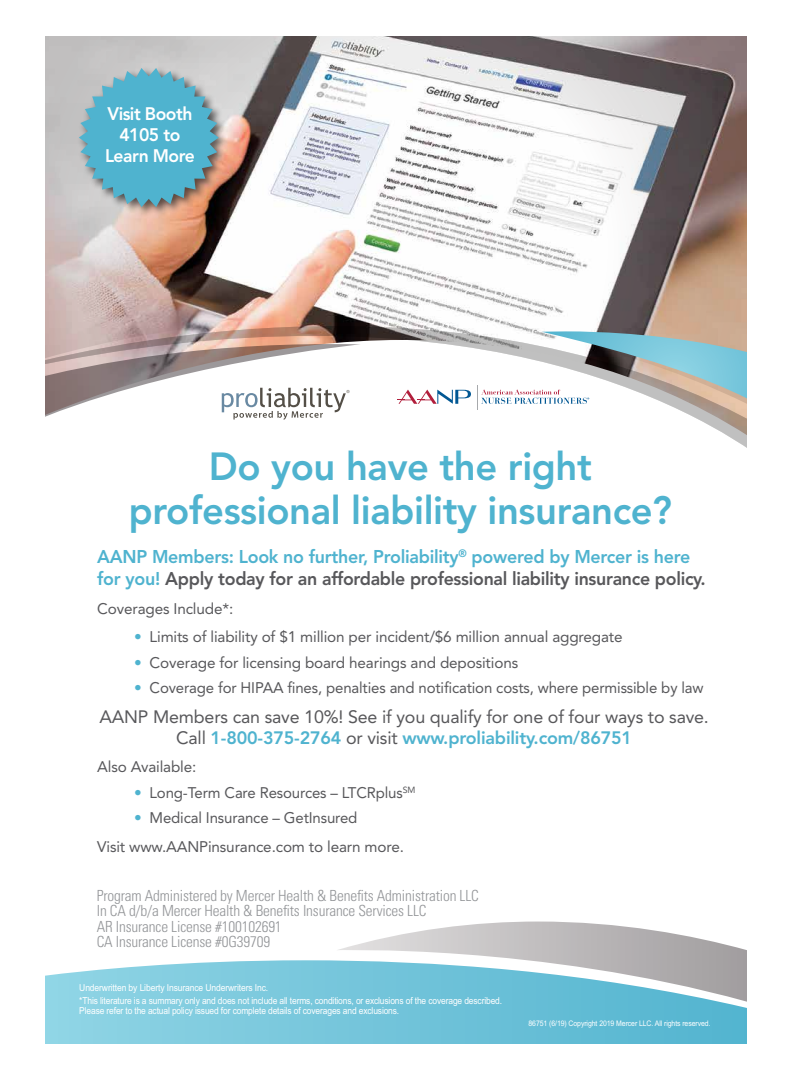
<style>
.page{position:relative;width:792px;height:1080px;background:#fff}
.page>*{position:absolute;margin:0;border:0;box-sizing:border-box;transform-origin:0 0}
.t1{font:800 38.9px/43.4px "Avenir LT Std";letter-spacing:-.01em;color:#4fb3cf;text-align:center}
.t2{font:800 18.4px/22.3px "Avenir LT Std";letter-spacing:-.015em;color:#4fb3cf}
.t3{font:800 18.1px/21.1px "Avenir LT Std";letter-spacing:-.03em;color:#fff;text-align:center}
.t4{font:17.9px/21.7px "Avenir LT Std";letter-spacing:-.01em;color:#58585b;text-align:center}
.t5{font:15.3px/28.1px "Avenir LT Std";letter-spacing:-.01em;color:#58585b}
.t6{font:300 condensed 15.3px/15.3px "Univers LT Std";letter-spacing:-.01em;color:#939598}
.t7{font:9.6px/12.8px "Arial MT Std";letter-spacing:-.015em;color:#fff;scale:.89 1}
.t8{font:9.6px "Arial MT Std";letter-spacing:-.015em;color:#fff;scale:.88 1}
.t9{font:7.7px "Arial MT Std";letter-spacing:-.01em;color:#fff;scale:.9 1}
.s1{color:#58585b}
.s2{color:#4fb3cf}
.s3{font-weight:800;color:#4fb3cf}
</style>
<div class="page">
<svg style="left:45px;top:960px;width:702px;height:84px;background:#7ac8dc"></svg>
<img style="left:45px;top:36px;width:702px;height:290px">
<svg style="left:336px;top:922px;width:411px;height:80px"></svg>
<svg style="left:45px;top:326px;width:702px;height:122px"></svg>
<svg style="left:45px;top:343px;width:316px;height:85px"></svg>
<svg style="left:397px;top:390px;width:74px;height:14px"></svg>
<svg style="left:477px;top:331px;width:270px;height:78px"></svg>
<div style="left:77px;top:66px;width:152px;height:151px;background:#000;opacity:.62"></div>
<svg style="left:79px;top:68px;width:140px;height:139px;background:#6fb1c2"></svg>
<p class="t3" style="left:105px;top:103px;width:91px">Visit Booth<br>4105 to<br>Learn More</p>
<h1 class="t1" style="left:129px;top:445px;width:545px">Do you have the right professional liability insurance?</h1>
<p class="t2" style="left:97px;top:546px;width:610px">AANP Members: Look no further, Proliability<sup>®</sup> powered by Mercer is here for you! <span class="s1">Apply today for an affordable professional liability insurance policy.</span></p>
<p class="t5" style="left:97px;top:594px;width:138px">Coverages Include*:</p>
<p class="t5" style="left:134px;top:623px;width:490px"><span class="s2">•</span> Limits of liability of $1 million per incident/$6 million annual aggregate</p>
<p class="t5" style="left:134px;top:649px;width:385px"><span class="s2">•</span> Coverage for licensing board hearings and depositions</p>
<p class="t5" style="left:134px;top:674px;width:571px"><span class="s2">•</span> Coverage for HIPAA fines, penalties and notification costs, where permissible by law</p>
<p class="t4" style="left:99px;top:706px;width:611px">AANP Members can save 10%! See if you qualify for one of four ways to save.<br>Call <span class="s3">1-800-375-2764</span> or visit <span class="s3">www.proliability.com/86751</span></p>
<p class="t5" style="left:97px;top:753px;width:101px">Also Available:</p>
<p class="t5" style="left:134px;top:779px;width:283px"><span class="s2">•</span> Long-Term Care Resources – LTCRplus<sup>SM</sup></p>
<p class="t5" style="left:97px;top:804px;width:308px;text-indent:37px"><span class="s2">•</span> Medical Insurance – GetInsured<br>Visit www.AANPinsurance.com to learn more.</p>
<p class="t6" style="left:97px;top:888px;width:384px">Program Administered by Mercer Health &amp; Benefits Administration LLC In CA d/b/a Mercer Health &amp; Benefits Insurance Services LLC<br>AR Insurance License #100102691<br>CA Insurance License #0G39709</p>
<p class="t7" style="left:79px;top:981px;width:477px">Underwritten by Liberty Insurance Underwriters Inc.<br>*This literature is a summary only and does not include all terms, conditions, or exclusions of the coverage described.</p>
<p class="t8" style="left:79px;top:1005px;width:365px">Please refer to the actual policy issued for complete details of coverages and exclusions.</p>
<p class="t9" style="left:529px;top:1019px;width:204px">86751 (6/19) Copyright 2019 Mercer LLC. All rights reserved.</p>
</div>
